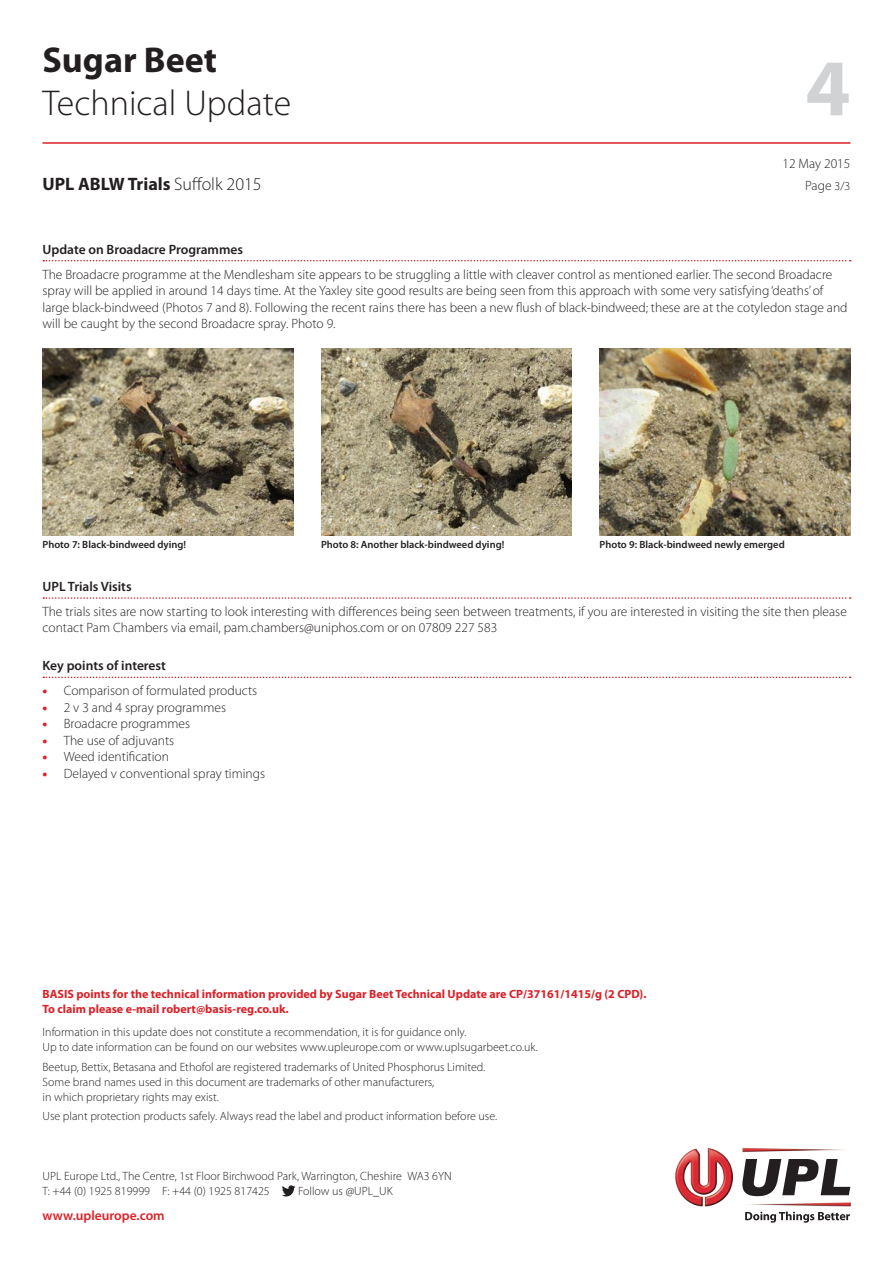
<style>
.page{position:relative;width:893px;height:1263px;background:#fff}
.page>*{position:absolute;margin:0;border:0;box-sizing:border-box;transform-origin:0 0}
.t1{font:700 81px "Myriad Pro";color:#d1d2d4}
.t2{font:300 36px/43.5px "Myriad Pro";color:#231f20}
.t3{font:700 18px "Myriad Pro";color:#231f20}
.t4{font:300 13.5px/16.5px "Myriad Pro";color:#231f20}
.t5{font:600 13.5px "Myriad Pro";color:#231f20}
.t6{font:600 13.5px "Myriad Pro";color:#da2128}
.t7{font:300 12px/15px "Myriad Pro";color:#231f20}
.t8{font:700 12px/15px "Myriad Pro";color:#da2128}
.t9{font:600 10.5px "Myriad Pro";color:#231f20}
.s1{font-weight:700}
.s2{font-weight:300}
.s3{font-size:12px}
.s4{font-weight:900;color:#da2128}
</style>
<div class="page">
<img style="left:675px;top:1148px;width:175px;height:59px">
<svg style="left:741px;top:1159px;width:109px;height:37px"></svg>
<svg style="left:745px;top:1211px;width:105px;height:12px"></svg>
<svg style="left:282px;top:1185px;width:13px;height:11px"></svg>
<hr style="left:43px;top:142px;width:807px;height:2px;background:#da2128">
<svg style="left:43px;top:260px;width:808px;height:1px"></svg>
<svg style="left:43px;top:597px;width:808px;height:2px"></svg>
<svg style="left:43px;top:676px;width:808px;height:2px"></svg>
<img style="left:43px;top:348px;width:250px;height:187px">
<img style="left:321px;top:348px;width:251px;height:187px">
<img style="left:600px;top:348px;width:250px;height:187px">
<p class="t2" style="left:43px;top:38px;width:250px"><span class="s1">Sugar Beet<br></span>Technical Update</p>
<p class="t1" style="left:805px;top:35px;width:46px">4</p>
<p class="t4" style="left:782px;top:155px;width:70px">12 May 2015</p>
<p class="t3" style="left:43px;top:172px;width:221px">UPL ABLW Trials <span class="s2">Suffolk 2015</span></p>
<p class="t4" style="left:805px;top:177px;width:47px">Page <span class="s3">3/3</span></p>
<p class="t5" style="left:43px;top:240px;width:202px">Update on Broadacre Programmes</p>
<p class="t4" style="left:43px;top:266px;width:807px">The Broadacre programme at the Mendlesham site appears to be struggling a little with cleaver control as mentioned earlier. The second Broadacre spray will be applied in around 14 days time. At the Yaxley site good results are being seen from this approach with some very satisfying ‘deaths’ of large black-bindweed (Photos 7 and 8). Following the recent rains there has been a new flush of black-bindweed; these are at the cotyledon stage and will be caught by the second Broadacre spray. Photo 9.</p>
<p class="t9" style="left:43px;top:537px;width:145px">Photo 7: Black-bindweed dying!</p>
<p class="t9" style="left:321px;top:537px;width:185px">Photo 8: Another black-bindweed dying!</p>
<p class="t9" style="left:600px;top:537px;width:187px">Photo 9: Black-bindweed newly emerged</p>
<p class="t5" style="left:43px;top:578px;width:91px">UPL Trials Visits</p>
<p class="t4" style="left:43px;top:603px;width:806px">The trials sites are now starting to look interesting with differences being seen between treatments, if you are interested in visiting the site then please contact Pam Chambers via email, pam.chambers@uniphos.com or on 07809 227 583</p>
<p class="t5" style="left:43px;top:657px;width:125px">Key points of interest</p>
<p class="t4" style="left:43px;top:682px;width:216px"><span class="s4">•</span> Comparison of formulated products</p>
<p class="t4" style="left:43px;top:699px;width:185px"><span class="s4">•</span> 2 v 3 and 4 spray programmes</p>
<p class="t4" style="left:43px;top:715px;width:149px"><span class="s4">•</span> Broadacre programmes</p>
<p class="t4" style="left:43px;top:732px;width:133px"><span class="s4">•</span> The use of adjuvants</p>
<p class="t4" style="left:43px;top:748px;width:128px"><span class="s4">•</span> Weed identification</p>
<p class="t4" style="left:43px;top:765px;width:224px"><span class="s4">•</span> Delayed v conventional spray timings</p>
<p class="t8" style="left:43px;top:986px;width:605px">BASIS points for the technical information provided by Sugar Beet Technical Update are CP/37161/1415/g (2 CPD).<br>To claim please e-mail robert@basis-reg.co.uk.</p>
<p class="t7" style="left:43px;top:1025px;width:497px">Information in this update does not constitute a recommendation, it is for guidance only.<br>Up to date information can be found on our websites www.upleurope.com or www.uplsugarbeet.co.uk.</p>
<p class="t7" style="left:43px;top:1059px;width:444px">Beetup, Bettix, Betasana and Ethofol are registered trademarks of United Phosphorus Limited.<br>Some brand names used in this document are trademarks of other manufacturers,<br>in which proprietary rights may exist.</p>
<p class="t7" style="left:43px;top:1108px;width:456px">Use plant protection products safely. Always read the label and product information before use.</p>
<p class="t7" style="left:43px;top:1168px;width:411px">UPL Europe Ltd., The Centre, 1st Floor Birchwood Park, Warrington, Cheshire WA3 6YN</p>
<p class="t7" style="left:43px;top:1183px;width:229px">T: +44 (0) 1925 819999 F: +44 (0) 1925 817425</p>
<p class="t7" style="left:298px;top:1183px;width:96px">Follow us @UPL_UK</p>
<p class="t6" style="left:43px;top:1207px;width:124px">www.upleurope.com</p>
</div>
